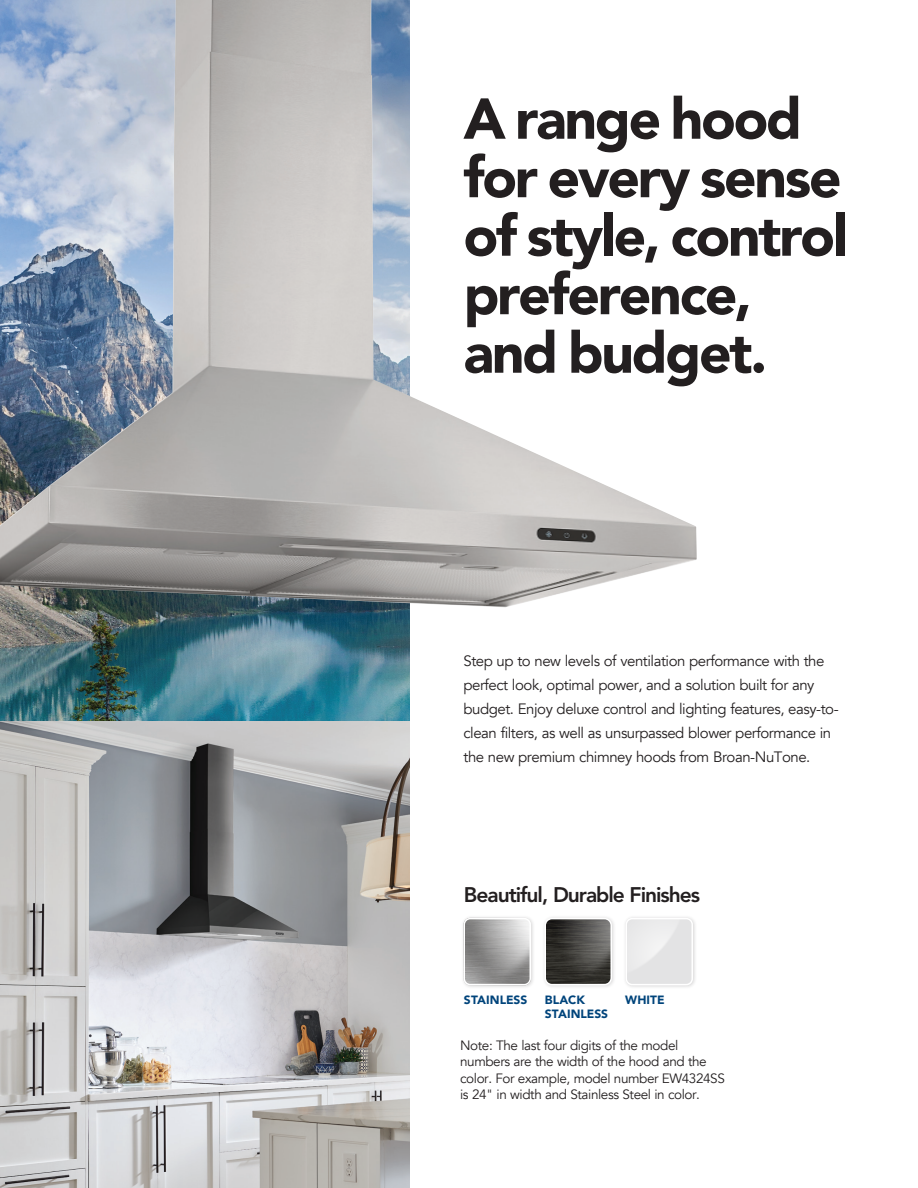
<style>
.page{position:relative;width:918px;height:1188px;background:#fff}
.page>*{position:absolute;margin:0;border:0;box-sizing:border-box;transform-origin:0 0}
.t1{font:900 57px/58.5px "Avenir LT Std";letter-spacing:-.04em;color:#231f20}
.t2{font:800 21px "Avenir LT Std";letter-spacing:-.05em;color:#231f20}
.bullets_CZ{font:15px/24px "Avenir";letter-spacing:-.03em;color:#231f20}
.bullets_CZ-2{font:13.5px/16.5px "Avenir";letter-spacing:-.03em;color:#231f20}
.Swatch_Name_9_10{font:900 12px/13.5px "Avenir";letter-spacing:.005em;color:#00447b}
</style>
<div class="page">
<img style="left:0;top:607px;width:410px;height:113px">
<img style="left:0;top:0;width:697px;height:607px">
<div style="left:623px;top:915px;width:74px;height:75px;background:#231f20;opacity:.18"></div>
<img style="left:626px;top:918px;width:67px;height:67px">
<div style="left:626px;top:918px;width:67px;height:67px;border:2px solid #fff;border-radius:6px"></div>
<div style="left:542px;top:915px;width:74px;height:75px;background:#231f20;opacity:.18"></div>
<img style="left:545px;top:919px;width:66px;height:66px">
<div style="left:544px;top:918px;width:68px;height:67px;border:2px solid #fff;border-radius:7px"></div>
<div style="left:461px;top:915px;width:74px;height:75px;background:#231f20;opacity:.18"></div>
<img style="left:464px;top:918px;width:67px;height:67px">
<div style="left:464px;top:918px;width:67px;height:67px;border:2px solid #fff;border-radius:6px"></div>
<img style="left:0;top:722px;width:410px;height:466px">
<p class="t1" style="left:464px;top:89px;width:386px">A range hood for every sense of style, control preference, and budget.</p>
<p class="bullets_CZ" style="left:464px;top:649px;width:377px">Step up to new levels of ventilation performance with the perfect look, optimal power, and a solution built for any budget. Enjoy deluxe control and lighting features, easy-to&shy;clean filters, as well as unsurpassed blower performance in the new premium chimney hoods from Broan-NuTone.</p>
<p class="t2" style="left:464px;top:883px;width:238px">Beautiful, Durable Finishes</p>
<p class="Swatch_Name_9_10" style="left:464px;top:993px;width:65px">STAINLESS</p>
<p class="Swatch_Name_9_10" style="left:625px;top:993px;width:41px">WHITE</p>
<p class="Swatch_Name_9_10" style="left:545px;top:993px;width:65px">BLACK<br>STAINLESS</p>
<p class="bullets_CZ-2" style="left:460px;top:1037px;width:266px">Note: The last four digits of the model numbers are the width of the hood and the color. For example, model number EW4324SS is 24" in width and Stainless Steel in color.</p>
</div>
